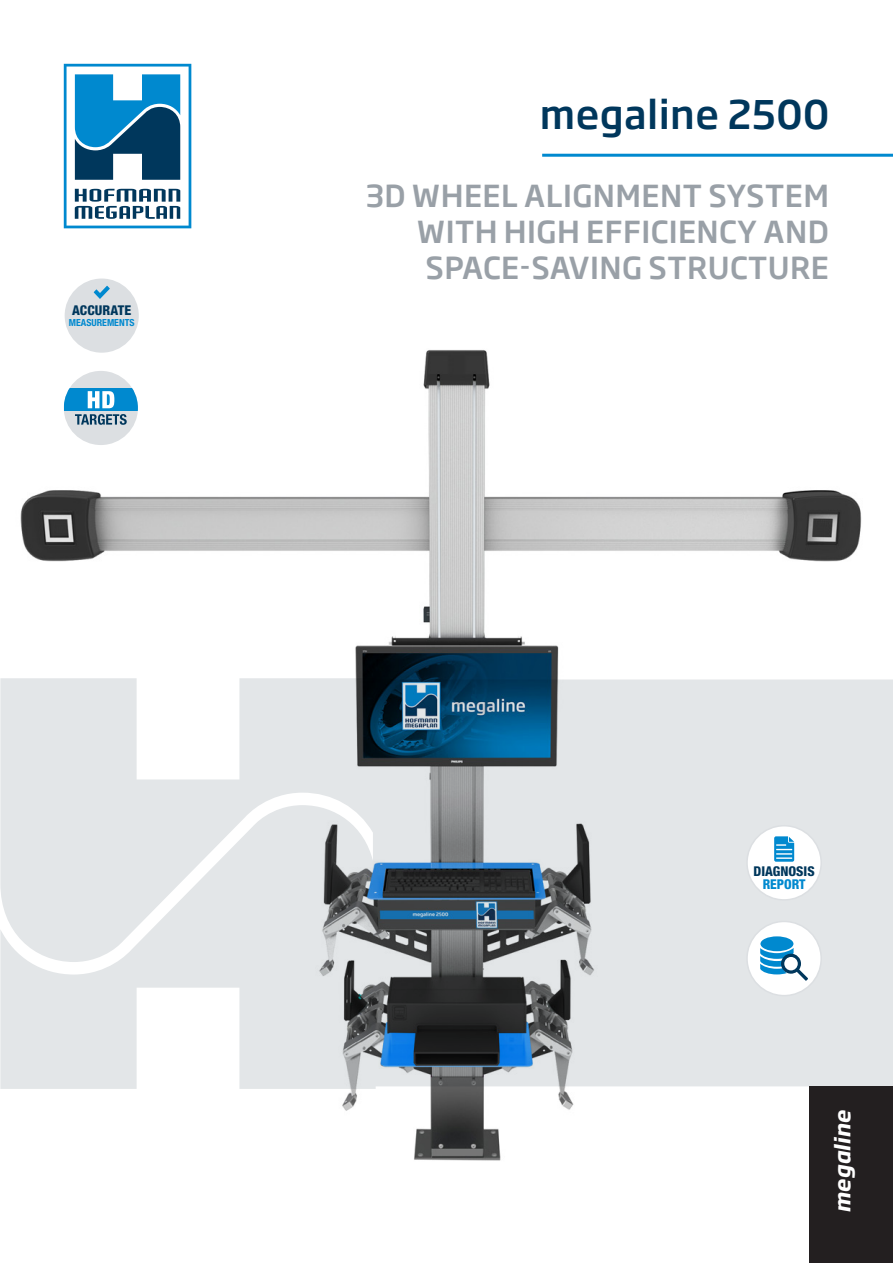
<style>
.page{position:relative;width:893px;height:1263px;background:#fff}
.page>*{position:absolute;margin:0;border:0;box-sizing:border-box;transform-origin:0 0}
.t1{font:500 39px "Soho Gothic Pro";letter-spacing:.01em;color:#00375c}
.t2{font:500 30px/36px "Soho Gothic Pro";letter-spacing:.015em;color:#99a0a7;text-align:justify}
.t3{font:italic 700 21px "Soho Gothic Pro";color:#fff}
.t4{font:800 condensed 13.5px/13.5px "Helvetica Neue LT Std";color:#00375c;text-align:center}
.t5{font:700 condensed 9.75px "Helvetica Neue LT Std";color:#0089cf}
.s1{color:#0089cf}
</style>
<div class="page">
<svg style="left:64px;top:64px;width:127px;height:164px"></svg>
<svg style="left:0;top:678px;width:893px;height:411px;background:#e4e7e9"></svg>
<hr style="left:542px;top:154px;width:351px;height:3px;background:#0089cf">
<div style="left:65px;top:279px;width:74px;height:74px;background:#dcdfe2;border-radius:50%"></div>
<svg style="left:94px;top:286px;width:16px;height:13px"></svg>
<img style="left:4px;top:326px;width:873px;height:920px">
<div style="left:747px;top:921px;width:74px;height:74px;background:#fff;border-radius:50%"></div>
<div style="left:746px;top:921px;width:76px;height:75px;border:2px solid #dcdfe2;border-radius:50%"></div>
<svg style="left:760px;top:936px;width:48px;height:45px"></svg>
<div style="left:810px;top:1086px;width:83px;height:177px;background:#231f20"></div>
<p class="t4" style="left:72px;top:303px;width:61px">ACCURATE</p>
<p class="t5" style="left:69px;top:316px;width:67px">MEASUREMENTS</p>
<p class="t1" style="left:540px;top:84px;width:291px">megaline 2500</p>
<p class="t2" style="left:417px;top:176px;width:414px;text-indent:-51px">3D WHEEL ALIGNMENT SYSTEM WITH HIGH EFFICIENCY AND SPACE-SAVING STRUCTURE</p>
<p class="t4" style="left:754px;top:864px;width:63px">DIAGNOSIS<br><span class="s1">REPORT</span></p>
<p class="t3" style="left:826px;top:1213px;width:104px;rotate:-90deg">megaline</p>
</div>
